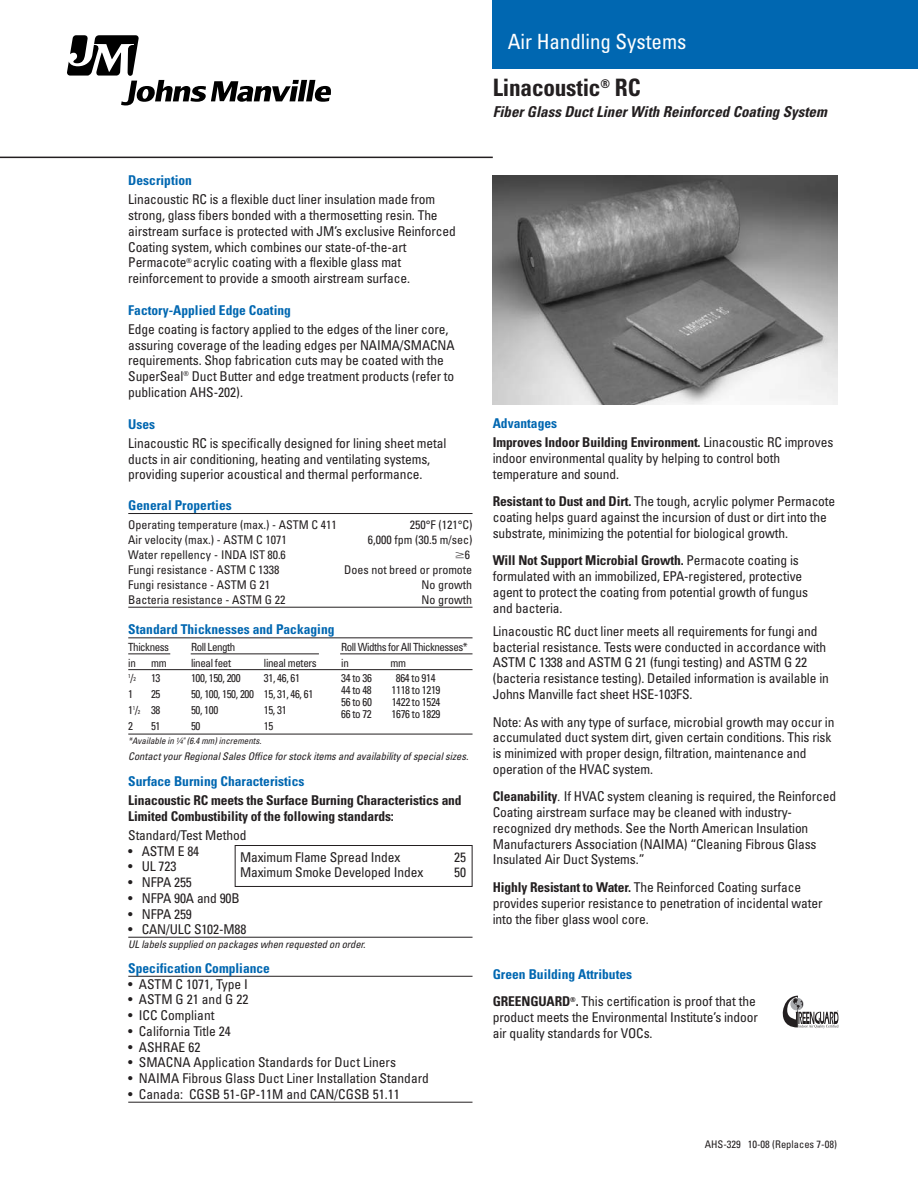
<style>
.page{position:relative;width:918px;height:1188px;background:#fff}
.page>*{position:absolute;margin:0;border:0;box-sizing:border-box;transform-origin:0 0}
.t1{font:700 condensed 24px "Univers";letter-spacing:-.01em;color:#231f20}
.t2{font:condensed 21px "Univers";color:#fff}
.t3{font:italic 700 condensed 15px "Univers";color:#231f20}
.t4{font:condensed 13.5px/15.8px "Univers";letter-spacing:-.01em;color:#231f20}
.t5{font:700 condensed 13.5px/15.8px "Univers";letter-spacing:-.01em;color:#231f20}
.t6{font:700 condensed 13.5px "Univers";color:#0067b1}
.t7{font:condensed 12px "Univers";color:#231f20}
.t8{font:12px "Mathematical Pi One";color:#231f20}
.t9{font:condensed 11.25px "Univers";letter-spacing:-.03em;color:#231f20}
.t10{font:italic condensed 10.5px "Univers";letter-spacing:-.005em;color:#231f20}
.t11{font:condensed 10.5px "Univers";color:#231f20}
.t12{font:italic condensed 9px "Univers";color:#231f20}
.t13{font:condensed 5.7px "Univers";color:#231f20}
.s1{font-family:"Univers";font-stretch:condensed}
.s2{font-size:11.25px}
.s3{font-size:5.7px}
.s4{font-size:6px}
.s5{color:#0067b1}
.s6{font-weight:400}
.s7{font-weight:700}
.s8{font-family:"Adobe Garamond";font-stretch:normal}
.s9{font-weight:700;color:#0067b1}
</style>
<div class="page">
<div style="left:493px;top:0;width:425px;height:68px;background:#0067b1"></div>
<img style="left:493px;top:175px;width:344px;height:230px">
<hr style="left:128px;top:513px;width:345px;height:1px;background:#231f20">
<hr style="left:128px;top:607px;width:345px;height:1px;background:#231f20">
<hr style="left:128px;top:637px;width:345px;height:1px;background:#231f20">
<hr style="left:128px;top:669px;width:345px;height:1px;background:#231f20">
<hr style="left:128px;top:734px;width:345px;height:1px;background:#231f20">
<svg style="left:67px;top:35px;width:264px;height:70px"></svg>
<hr style="left:0;top:157px;width:493px;height:1px;background:#231f20">
<svg style="left:783px;top:996px;width:55px;height:32px"></svg>
<hr style="left:128px;top:653px;width:42px;height:1px;background:#231f20">
<hr style="left:191px;top:653px;width:128px;height:1px;background:#231f20">
<hr style="left:340px;top:653px;width:132px;height:1px;background:#231f20">
<svg style="left:128px;top:845px;width:345px;height:258px"></svg>
<h2 class="t2" style="left:508px;top:34px;width:180px">Air Handling Systems</h2>
<h1 class="t1" style="left:493px;top:79px;width:149px">Linacoustic<sup>®</sup> RC</h1>
<p class="t3" style="left:493px;top:106px;width:336px">Fiber Glass Duct Liner With Reinforced Coating System</p>
<p class="t6" style="left:128px;top:175px;width:65px">Description</p>
<p class="t4" style="left:128px;top:193px;width:329px">Linacoustic RC is a flexible duct liner insulation made from strong, glass fibers bonded with a thermosetting resin. The airstream surface is protected with JM’s exclusive Reinforced Coating system, which combines our state-of-the-art Permacote<sup>®</sup> acrylic coating with a flexible glass mat reinforcement to provide a smooth airstream surface.</p>
<p class="t6" style="left:128px;top:305px;width:164px">Factory-Applied Edge Coating</p>
<p class="t4" style="left:128px;top:322px;width:328px">Edge coating is factory applied to the edges of the liner core, assuring coverage of the leading edges per NAIMA/SMACNA requirements. Shop fabrication cuts may be coated with the SuperSeal<sup>®</sup> Duct Butter and edge treatment products (refer to publication AHS-202).</p>
<p class="t6" style="left:128px;top:419px;width:28px">Uses</p>
<p class="t4" style="left:128px;top:436px;width:320px">Linacoustic RC is specifically designed for lining sheet metal ducts in air conditioning, heating and ventilating systems, providing superior acoustical and thermal performance.</p>
<p class="t6" style="left:128px;top:500px;width:105px">General Properties</p>
<p class="t7" style="left:128px;top:520px;width:210px">Operating temperature (max.) - ASTM C 411</p>
<p class="t7" style="left:410px;top:520px;width:64px">250°F (121°C)</p>
<p class="t7" style="left:128px;top:535px;width:160px">Air velocity (max.) - ASTM C 1071</p>
<p class="t7" style="left:368px;top:535px;width:106px">6,000 fpm (30.5 m/sec)</p>
<p class="t7" style="left:128px;top:550px;width:159px">Water repellency - INDA IST 80.6</p>
<p class="t8" style="left:455px;top:549px;width:17px">-<span class="s1">6</span></p>
<p class="t7" style="left:128px;top:565px;width:153px">Fungi resistance - ASTM C 1338</p>
<p class="t7" style="left:344px;top:565px;width:130px">Does not breed or promote</p>
<p class="t7" style="left:128px;top:580px;width:143px">Fungi resistance - ASTM G 21</p>
<p class="t7" style="left:421px;top:580px;width:52px">No growth</p>
<p class="t7" style="left:128px;top:595px;width:159px">Bacteria resistance - ASTM G 22</p>
<p class="t7" style="left:421px;top:595px;width:52px">No growth</p>
<p class="t6" style="left:128px;top:625px;width:208px">Standard Thicknesses and Packaging</p>
<p class="t9" style="left:128px;top:642px;width:42px">Thickness</p>
<p class="t9" style="left:191px;top:642px;width:46px">Roll Length</p>
<p class="t9" style="left:341px;top:642px;width:128px">Roll Widths for All Thicknesses*</p>
<p class="t9" style="left:128px;top:659px;width:9px">in</p>
<p class="t9" style="left:151px;top:659px;width:17px">mm</p>
<p class="t9" style="left:191px;top:659px;width:42px">lineal feet</p>
<p class="t9" style="left:264px;top:659px;width:54px">lineal meters</p>
<p class="t9" style="left:341px;top:659px;width:9px">in</p>
<p class="t9" style="left:391px;top:659px;width:17px">mm</p>
<p class="t13" style="left:128px;top:675px;width:9px">1<span class="s2">/</span>2</p>
<p class="t9" style="left:151px;top:674px;width:11px">13</p>
<p class="t9" style="left:191px;top:674px;width:51px">100, 150, 200</p>
<p class="t9" style="left:264px;top:674px;width:38px">31, 46, 61</p>
<p class="t9" style="left:128px;top:690px;width:6px">1</p>
<p class="t9" style="left:151px;top:690px;width:11px">25</p>
<p class="t9" style="left:191px;top:690px;width:124px">50, 100, 150, 200 15, 31, 46, 61</p>
<p class="t9" style="left:128px;top:706px;width:34px">1<sup>1</sup>/<span class="s3">2</span> 38</p>
<p class="t9" style="left:191px;top:706px;width:29px">50, 100</p>
<p class="t9" style="left:264px;top:706px;width:24px">15, 31</p>
<p class="t9" style="left:128px;top:722px;width:6px">2</p>
<p class="t9" style="left:151px;top:722px;width:11px">51</p>
<p class="t9" style="left:191px;top:722px;width:11px">50</p>
<p class="t9" style="left:264px;top:722px;width:11px">15</p>
<p class="t12" style="left:128px;top:737px;width:135px">*Available in <sup>1</sup>⁄<span class="s4">4</span>" (6.4 mm) increments.</p>
<p class="t10" style="left:128px;top:753px;width:342px">Contact your Regional Sales Office for stock items and availability of special sizes.</p>
<p class="t6" style="left:128px;top:776px;width:178px">Surface Burning Characteristics</p>
<p class="t5" style="left:128px;top:794px;width:335px">Linacoustic RC meets the Surface Burning Characteristics and<br>Limited Combustibility of the following standards:</p>
<p class="t4" style="left:128px;top:828px;width:120px">Standard/Test Method</p>
<p class="t4" style="left:128px;top:844px;width:73px">• ASTM E 84</p>
<p class="t4" style="left:128px;top:860px;width:50px">• UL 723</p>
<p class="t4" style="left:128px;top:876px;width:65px">• NFPA 255</p>
<p class="t4" style="left:128px;top:891px;width:113px">• NFPA 90A and 90B</p>
<p class="t4" style="left:128px;top:907px;width:65px">• NFPA 259</p>
<p class="t4" style="left:128px;top:923px;width:120px">• CAN/ULC S102-M88</p>
<p class="t10" style="left:128px;top:940px;width:239px">UL labels supplied on packages when requested on order.</p>
<p class="t6" style="left:128px;top:963px;width:143px">Specification Compliance</p>
<p class="t4" style="left:128px;top:977px;width:121px">• ASTM C 1071, Type I</p>
<p class="t4" style="left:128px;top:993px;width:122px">• ASTM G 21 and G 22</p>
<p class="t4" style="left:128px;top:1009px;width:88px">• ICC Compliant</p>
<p class="t4" style="left:128px;top:1025px;width:104px">• California Title 24</p>
<p class="t4" style="left:128px;top:1040px;width:74px">• ASHRAE 62</p>
<p class="t4" style="left:128px;top:1056px;width:269px">• SMACNA Application Standards for Duct Liners</p>
<p class="t4" style="left:128px;top:1072px;width:302px">• NAIMA Fibrous Glass Duct Liner Installation Standard</p>
<p class="t4" style="left:128px;top:1088px;width:273px">• Canada: CGSB 51-GP-11M and CAN/CGSB 51.11</p>
<p class="t9" style="left:341px;top:673px;width:32px">34 to 36</p>
<p class="t9" style="left:396px;top:673px;width:41px">864 to 914</p>
<p class="t9" style="left:341px;top:686px;width:32px">44 to 48</p>
<p class="t9" style="left:392px;top:686px;width:50px">1118 to 1219</p>
<p class="t9" style="left:341px;top:698px;width:32px">56 to 60</p>
<p class="t9" style="left:392px;top:698px;width:50px">1422 to 1524</p>
<p class="t9" style="left:341px;top:710px;width:32px">66 to 72</p>
<p class="t9" style="left:392px;top:710px;width:50px">1676 to 1829</p>
<p class="t4" style="left:240px;top:851px;width:162px">Maximum Flame Spread Index</p>
<p class="t4" style="left:454px;top:851px;width:13px">25</p>
<p class="t4" style="left:240px;top:866px;width:185px">Maximum Smoke Developed Index</p>
<p class="t4" style="left:454px;top:866px;width:13px">50</p>
<p class="t5" style="left:493px;top:415px;width:342px;line-height:19px"><span class="s5">Advantages<br></span>Improves Indoor Building Environment. <span class="s6">Linacoustic RC improves</span></p>
<p class="t4" style="left:493px;top:451px;width:289px">indoor environmental quality by helping to control both temperature and sound.</p>
<p class="t4" style="left:493px;top:495px;width:344px"><span class="s7">Resistant to Dust and Dirt.</span> The tough, acrylic polymer Permacote coating helps guard against the incursion of dust or dirt into the substrate, minimizing the potential for biological growth.</p>
<p class="t4" style="left:493px;top:554px;width:317px"><span class="s7">Will Not Support Microbial Growth.</span> Permacote coating is formulated with an immobilized, EPA-registered, protective agent to protect the coating from potential growth of fungus and bacteria.</p>
<p class="t4" style="left:493px;top:624px;width:338px">Linacoustic RC duct liner meets all requirements for fungi and bacterial resistance. Tests were conducted in accordance with ASTM C 1338 and ASTM G 21 (fungi testing) and ASTM G 22 (bacteria resistance testing). Detailed information is available in Johns Manville fact sheet HSE-103FS.</p>
<p class="t4" style="left:493px;top:715px;width:343px">Note: As with any type of surface, microbial growth may occur in accumulated duct system dirt, given certain conditions. This risk is minimized with proper design, filtration, maintenance and operation of the HVAC system.</p>
<p class="t4" style="left:493px;top:790px;width:345px"><span class="s7">Cleanability</span><span class="s8">.</span> If HVAC system cleaning is required, the Reinforced Coating airstream surface may be cleaned with industry&shy;recognized dry methods. See the North American Insulation Manufacturers Association (NAIMA) “Cleaning Fibrous Glass Insulated Air Duct Systems.”</p>
<p class="t4" style="left:493px;top:881px;width:331px"><span class="s7">Highly Resistant to Water.</span> The Reinforced Coating surface provides superior resistance to penetration of incidental water into the fiber glass wool core.</p>
<p class="t4" style="left:493px;top:961px;width:265px;line-height:27.6px"><span class="s9">Green Building Attributes<br></span><span class="s7">GREENGUARD</span><sup>®</sup><span class="s7">.</span> This certification is proof that the</p>
<p class="t4" style="left:493px;top:1011px;width:267px">product meets the Environmental Institute’s indoor air quality standards for VOCs.</p>
<p class="t11" style="left:705px;top:1141px;width:134px">AHS-329 10-08 (Replaces 7-08)</p>
</div>
